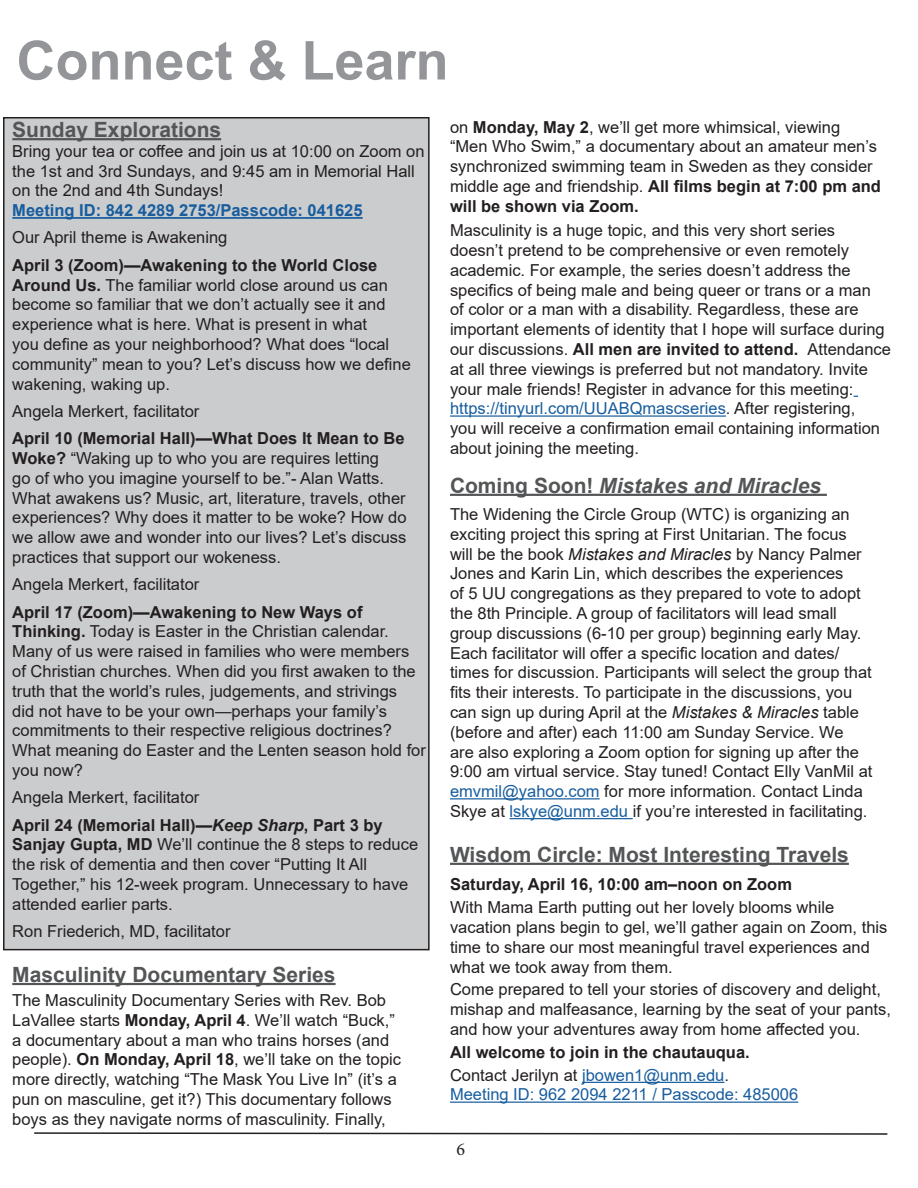
<style>
.page{position:relative;width:918px;height:1188px;background:#fff}
.page>*{position:absolute;margin:0;border:0;box-sizing:border-box;transform-origin:0 0}
.t1{font:700 54px "Arial";color:#939598}
.t2{font:700 21px "Arial";color:#545557}
.t3{font:italic 700 21px "Arial";color:#545557}
.t4{font:18px "Minion Pro";color:#231f20}
.t5{font:16.5px/19.8px "Arial";color:#231f20}
.t6{font:700 16.5px "Arial";color:#231f20}
.t7{font:700 16.5px "Arial";color:#175d9e}
.t8{font:16.5px "Arial";color:#175d9e}
.s1{font-weight:700}
.s2{font-weight:700;font-style:italic}
.s3{color:#175d9e}
.s4{font-style:normal}
.s5{font-style:italic}
</style>
<div class="page">
<div style="left:4px;top:118px;width:425px;height:832px;background:#cbccce"></div>
<div style="left:3px;top:117px;width:427px;height:833px;border:2px solid #231f20"></div>
<hr style="left:12px;top:138px;width:209px;height:2px;background:#545557">
<hr style="left:12px;top:217px;width:351px;height:2px;background:#175d9e">
<hr style="left:12px;top:983px;width:324px;height:2px;background:#545557">
<hr style="left:450px;top:415px;width:276px;height:2px;background:#175d9e">
<hr style="left:450px;top:494px;width:377px;height:2px;background:#545557">
<hr style="left:450px;top:798px;width:150px;height:1px;background:#175d9e">
<hr style="left:510px;top:818px;width:123px;height:1px;background:#175d9e">
<hr style="left:450px;top:863px;width:399px;height:2px;background:#545557">
<hr style="left:582px;top:1082px;width:142px;height:1px;background:#175d9e">
<hr style="left:450px;top:1102px;width:348px;height:1px;background:#175d9e">
<svg style="left:34px;top:1132px;width:854px;height:3px"></svg>
<p class="t1" style="left:16px;top:22px;width:434px">Connect &amp; Learn</p>
<p class="t2" style="left:12px;top:115px;width:210px">Sunday Explorations</p>
<p class="t5" style="left:12px;top:141px;width:414px">Bring your tea or coffee and join us at 10:00 on Zoom on the 1st and 3rd Sundays, and 9:45 am in Memorial Hall on the 2nd and 4th Sundays!</p>
<p class="t7" style="left:12px;top:199px;width:352px">Meeting ID: 842 4289 2753/Passcode: 041625</p>
<p class="t5" style="left:12px;top:228px;width:217px">Our April theme is Awakening</p>
<p class="t5" style="left:12px;top:255px;width:400px"><span class="s1">April 3 (Zoom)—Awakening to the World Close Around Us.</span> The familiar world close around us can become so familiar that we don’t actually see it and experience what is here. What is present in what<br>you define as your neighborhood? What does “local community” mean to you? Let’s discuss how we define wakening, waking up.</p>
<p class="t5" style="left:12px;top:401px;width:189px">Angela Merkert, facilitator</p>
<p class="t5" style="left:12px;top:428px;width:396px"><span class="s1">April 10 (Memorial Hall)—What Does It Mean to Be Woke?</span> “Waking up to who you are requires letting<br>go of who you imagine yourself to be.”- Alan Watts.<br>What awakens us? Music, art, literature, travels, other experiences? Why does it matter to be woke? How do we allow awe and wonder into our lives? Let’s discuss practices that support our wokeness.</p>
<p class="t5" style="left:12px;top:574px;width:189px">Angela Merkert, facilitator</p>
<p class="t5" style="left:12px;top:602px;width:415px"><span class="s1">April 17 (Zoom)—Awakening to New Ways of Thinking.</span> Today is Easter in the Christian calendar.<br>Many of us were raised in families who were members of Christian churches. When did you first awaken to the truth that the world’s rules, judgements, and strivings<br>did not have to be your own—perhaps your family’s commitments to their respective religious doctrines?<br>What meaning do Easter and the Lenten season hold for you now?</p>
<p class="t5" style="left:12px;top:787px;width:189px">Angela Merkert, facilitator</p>
<p class="t5" style="left:12px;top:815px;width:407px"><span class="s1">April 24 (Memorial Hall)—</span><span class="s2">Keep Sharp</span><span class="s1">, Part 3 by Sanjay Gupta, MD</span> We’ll continue the 8 steps to reduce the risk of dementia and then cover “Putting It All Together,” his 12-week program. Unnecessary to have attended earlier parts.</p>
<p class="t5" style="left:12px;top:921px;width:220px">Ron Friederich, MD, facilitator</p>
<p class="t2" style="left:12px;top:960px;width:325px">Masculinity Documentary Series</p>
<p class="t5" style="left:12px;top:990px;width:390px">The Masculinity Documentary Series with Rev. Bob LaVallee starts <span class="s1">Monday, April 4</span>. We’ll watch “Buck,” a documentary about a man who trains horses (and people). <span class="s1">On Monday, April 18</span>, we’ll take on the topic more directly, watching “The Mask You Live In” (it’s a pun on masculine, get it?) This documentary follows boys as they navigate norms of masculinity. Finally,</p>
<p class="t5" style="left:450px;top:117px;width:433px">on <span class="s1">Monday, May 2</span>, we’ll get more whimsical, viewing “Men Who Swim,” a documentary about an amateur men’s synchronized swimming team in Sweden as they consider middle age and friendship. <span class="s1">All films begin at 7:00 pm and will be shown via Zoom.</span></p>
<p class="t5" style="left:450px;top:220px;width:442px">Masculinity is a huge topic, and this very short series doesn’t pretend to be comprehensive or even remotely academic. For example, the series doesn’t address the specifics of being male and being queer or trans or a man<br>of color or a man with a disability. Regardless, these are important elements of identity that I hope will surface during our discussions. <span class="s1">All men are invited to attend.</span> Attendance at all three viewings is preferred but not mandatory. Invite your male friends! Register in advance for this meeting: <span class="s3">https://tinyurl.com/UUABQmascseries</span>. After registering,<br>you will receive a confirmation email containing information about joining the meeting.</p>
<p class="t3" style="left:450px;top:471px;width:373px"><span class="s4">Coming Soon!</span> Mistakes and Miracles</p>
<p class="t5" style="left:450px;top:504px;width:424px">The Widening the Circle Group (WTC) is organizing an exciting project this spring at First Unitarian. The focus will be the book <span class="s5">Mistakes and Miracles</span> by Nancy Palmer Jones and Karin Lin, which describes the experiences<br>of 5 UU congregations as they prepared to vote to adopt the 8th Principle. A group of facilitators will lead small group discussions (6-10 per group) beginning early May.<br>Each facilitator will offer a specific location and dates/ times for discussion. Participants will select the group that fits their interests. To participate in the discussions, you can sign up during April at the <span class="s5">Mistakes &amp; Miracles</span> table (before and after) each 11:00 am Sunday Service. We<br>are also exploring a Zoom option for signing up after the 9:00 am virtual service. Stay tuned! Contact Elly VanMil at <span class="s3">emvmil@yahoo.com</span> for more information. Contact Linda Skye at <span class="s3">lskye@unm.edu</span> if you’re interested in facilitating.</p>
<p class="t2" style="left:450px;top:839px;width:400px">Wisdom Circle: Most Interesting Travels</p>
<p class="t6" style="left:450px;top:873px;width:344px">Saturday, April 16, 10:00 am–noon on Zoom</p>
<p class="t5" style="left:450px;top:897px;width:439px">With Mama Earth putting out her lovely blooms while vacation plans begin to gel, we’ll gather again on Zoom, this time to share our most meaningful travel experiences and what we took away from them.</p>
<p class="t5" style="left:450px;top:980px;width:443px">Come prepared to tell your stories of discovery and delight, mishap and malfeasance, learning by the seat of your pants, and how your adventures away from home affected you.</p>
<p class="t6" style="left:450px;top:1040px;width:301px">All welcome to join in the chautauqua.</p>
<p class="t5" style="left:450px;top:1065px;width:281px">Contact Jerilyn at <span class="s3">jbowen1@unm.edu</span>.</p>
<p class="t8" style="left:450px;top:1083px;width:350px">Meeting ID: 962 2094 2211 / Passcode: 485006</p>
<p class="t4" style="left:456px;top:1138px;width:10px">6</p>
</div>
